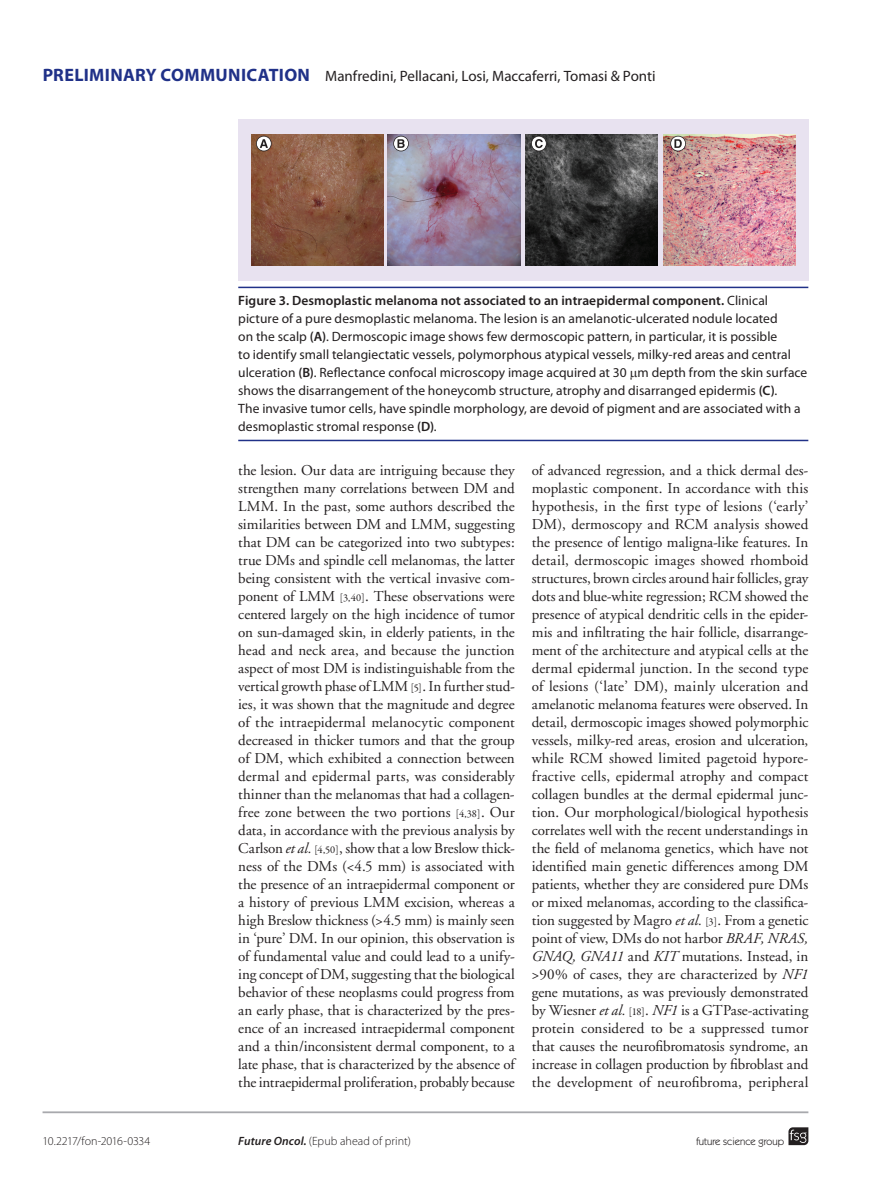
<style>
.page{position:relative;width:885px;height:1191px;background:#fff}
.page>*{position:absolute;margin:0;border:0;box-sizing:border-box;transform-origin:0 0}
.t1{font:15px/18px "Adobe Garamond";letter-spacing:-.005em;color:#231f20;text-align:justify}
.t2{font:15px "Myriad Pro";letter-spacing:-.005em;color:#231f20}
.t3{font:13.5px/18px "Myriad Pro";letter-spacing:.005em;color:#231f20}
.t4{font:300 12px "Myriad Pro";color:#231f20}
.t5{font:300 12px "Myriad Pro";letter-spacing:-.02em;color:#231f20}
.t6{font:10.5px "Itc Kabel";color:#231f20}
.s1{font-weight:700;font-size:18px;color:#203188}
.s2{font-weight:600}
.s3{font-family:"Garamond Premr Pro";font-size:10.5px}
.s4{font-style:italic}
.s5{font-weight:600;font-style:italic}
</style>
<div class="page">
<svg style="left:788px;top:1127px;width:20px;height:18px"></svg>
<hr style="left:43px;top:1111px;width:765px;height:2px;background:#a8a9ad">
<hr style="left:238px;top:287px;width:570px;height:1px;background:#203188">
<hr style="left:238px;top:440px;width:570px;height:1px;background:#203188">
<div style="left:238px;top:119px;width:570px;height:162px;background:#e8e2f0"></div>
<img style="left:663px;top:134px;width:132px;height:131px">
<img style="left:525px;top:134px;width:132px;height:131px">
<img style="left:387px;top:134px;width:133px;height:131px">
<img style="left:251px;top:134px;width:132px;height:131px">
<svg style="left:256px;top:136px;width:15px;height:15px"></svg>
<svg style="left:393px;top:136px;width:16px;height:15px"></svg>
<svg style="left:531px;top:136px;width:15px;height:15px"></svg>
<svg style="left:670px;top:136px;width:15px;height:15px"></svg>
<p class="t2" style="left:43px;top:67px;width:614px"><span class="s1">PRELIMINARY COMMUNICATION</span> Manfredini, Pellacani, Losi, Maccaferri, Tomasi &amp; Ponti</p>
<p class="t3" style="left:238px;top:291px;width:570px"><span class="s2">Figure 3. Desmoplastic melanoma not associated to an intraepidermal component.</span> Clinical picture of a pure desmoplastic melanoma. The lesion is an amelanotic-ulcerated nodule located<br>on the scalp <span class="s2">(A)</span>. Dermoscopic image shows few dermoscopic pattern, in particular, it is possible<br>to identify small telangiectatic vessels, polymorphous atypical vessels, milky-red areas and central ulceration <span class="s2">(B)</span>. Reflectance confocal microscopy image acquired at 30 m depth from the skin surface shows the disarrangement of the honeycomb structure, atrophy and disarranged epidermis <span class="s2">(C)</span>.<br>The invasive tumor cells, have spindle morphology, are devoid of pigment and are associated with a desmoplastic stromal response <span class="s2">(D)</span>.</p>
<p class="t1" style="left:238px;top:461px;width:278px">the lesion. Our data are intriguing because they strengthen many correlations between DM and LMM. In the past, some authors described the similarities between DM and LMM, suggesting that DM can be categorized into two subtypes: true DMs and spindle cell melanomas, the latter being consistent with the vertical invasive com&shy;ponent of LMM <span class="s3">[3,40]</span>. These observations were centered largely on the high incidence of tumor on sun-damaged skin, in elderly patients, in the head and neck area, and because the junction aspect of most DM is indistinguishable from the vertical growth phase of LMM <span class="s3">[5]</span>. In further stud&shy;ies, it was shown that the magnitude and degree of the intraepidermal melanocytic component decreased in thicker tumors and that the group of DM, which exhibited a connection between dermal and epidermal parts, was considerably thinner than the melanomas that had a collagen&shy;free zone between the two portions <span class="s3">[4,38]</span>. Our data, in accordance with the previous analysis by Carlson <span class="s4">et al.</span> <span class="s3">[4,50]</span>, show that a low Breslow thick&shy;ness of the DMs (&lt;4.5 mm) is associated with the presence of an intraepidermal component or a history of previous LMM excision, whereas a high Breslow thickness (&gt;4.5 mm) is mainly seen in ‘pure’ DM. In our opinion, this observation is of fundamental value and could lead to a unify&shy;ing concept of DM, suggesting that the biological behavior of these neoplasms could progress from an early phase, that is characterized by the pres&shy;ence of an increased intraepidermal component and a thin/inconsistent dermal component, to a late phase, that is characterized by the absence of the intraepidermal proliferation, probably because</p>
<p class="t1" style="left:531px;top:461px;width:278px">of advanced regression, and a thick dermal des&shy;moplastic component. In accordance with this hypothesis, in the first type of lesions (‘early’ DM), dermoscopy and RCM analysis showed the presence of lentigo maligna-like features. In detail, dermoscopic images showed rhomboid structures, brown circles around hair follicles, gray dots and blue-white regression; RCM showed the presence of atypical dendritic cells in the epider&shy;mis and infiltrating the hair follicle, disarrange&shy;ment of the architecture and atypical cells at the dermal epidermal junction. In the second type of lesions (‘late’ DM), mainly ulceration and amelanotic melanoma features were observed. In detail, dermoscopic images showed polymorphic vessels, milky-red areas, erosion and ulceration, while RCM showed limited pagetoid hypore&shy;fractive cells, epidermal atrophy and compact collagen bundles at the dermal epidermal junc&shy;tion. Our morphological/biological hypothesis correlates well with the recent understandings in the field of melanoma genetics, which have not identified main genetic differences among DM patients, whether they are considered pure DMs or mixed melanomas, according to the classifica&shy;tion suggested by Magro <span class="s4">et al.</span> <span class="s3">[3]</span>. From a genetic point of view, DMs do not harbor <span class="s4">BRAF, NRAS, GNAQ, GNA11</span> and <span class="s4">KIT</span> mutations. Instead, in &gt;90% of cases, they are characterized by <span class="s4">NF1 </span>gene mutations, as was previously demonstrated by Wiesner <span class="s4">et al.</span> <span class="s3">[18]</span>. <span class="s4">NF1</span> is a GTPase-activating protein considered to be a suppressed tumor that causes the neurofibromatosis syndrome, an increase in collagen production by fibroblast and the development of neurofibroma, peripheral</p>
<p class="t5" style="left:43px;top:1134px;width:109px">10.2217/fon-2016-0334</p>
<p class="t4" style="left:238px;top:1134px;width:174px"><span class="s5">Future Oncol.</span> (Epub ahead of print)</p>
<p class="t6" style="left:696px;top:1135px;width:90px">future science group</p>
</div>
